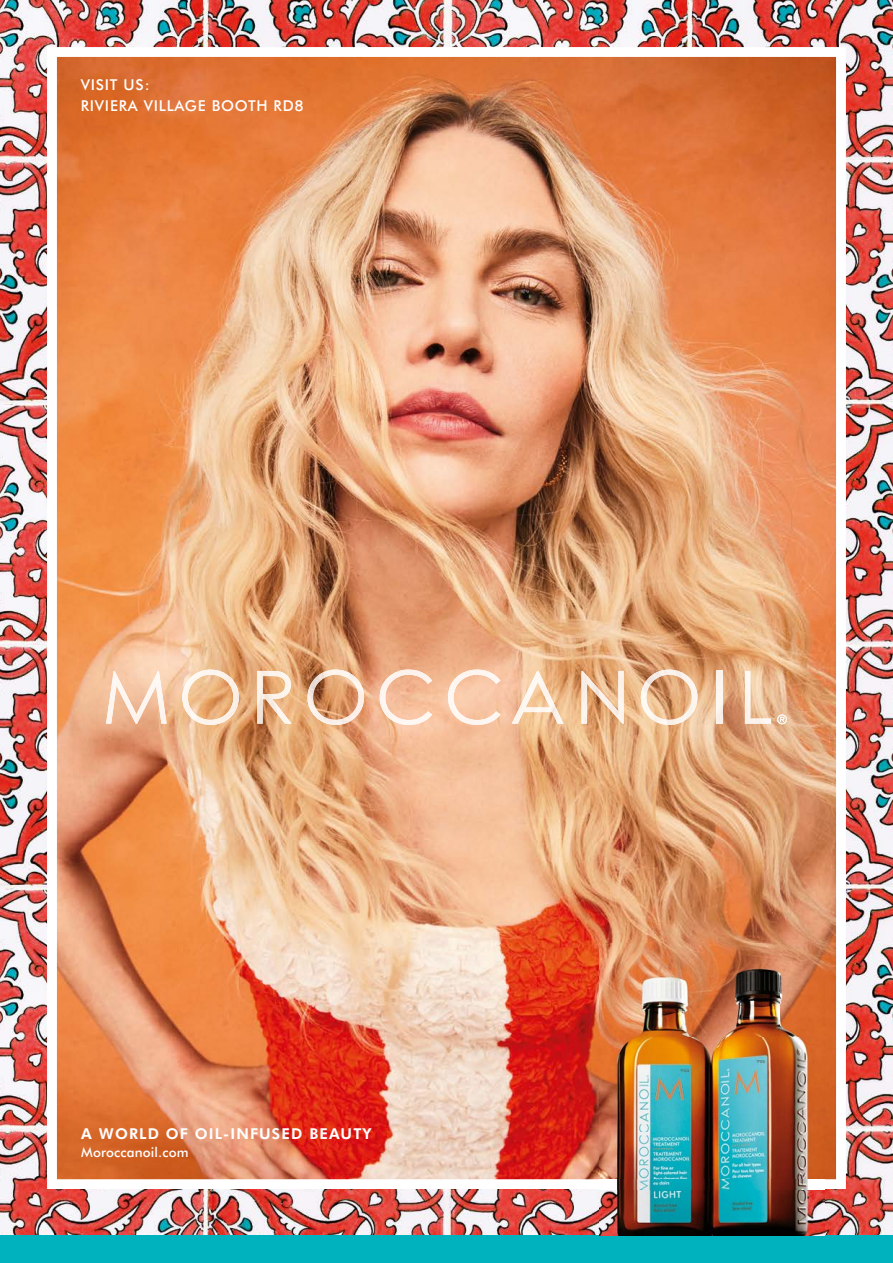
<style>
.page{position:relative;width:893px;height:1263px;background:#fff}
.page>*{position:absolute;margin:0;border:0;box-sizing:border-box;transform-origin:0 0}
.t1{font:500 15px/21px "Futura BT";letter-spacing:.05em;color:#fff}
.t2{font:700 15px "Futura BT";letter-spacing:.075em;color:#fff}
.t3{font:500 13.5px "Futura BT";letter-spacing:.01em;color:#fff}
</style>
<div class="page">
<img style="left:0;top:0;width:893px;height:1236px">
<img style="left:47px;top:47px;width:799px;height:1142px">
<div style="left:0;top:1236px;width:893px;height:27px;background:#00b2bd"></div>
<img style="left:106px;top:671px;width:61px;height:53px">
<img style="left:182px;top:670px;width:57px;height:55px">
<img style="left:257px;top:671px;width:35px;height:53px">
<img style="left:307px;top:670px;width:57px;height:55px">
<img style="left:380px;top:670px;width:52px;height:55px">
<img style="left:448px;top:670px;width:52px;height:55px">
<img style="left:581px;top:671px;width:43px;height:53px">
<img style="left:641px;top:670px;width:56px;height:55px">
<img style="left:717px;top:671px;width:5px;height:53px">
<img style="left:745px;top:671px;width:26px;height:53px">
<img style="left:512px;top:671px;width:51px;height:53px">
<svg style="left:777px;top:714px;width:10px;height:10px"></svg>
<img style="left:600px;top:943px;width:225px;height:293px">
<p class="t1" style="left:81px;top:74px;width:224px">VISIT US:<br>RIVIERA VILLAGE BOOTH RD8</p>
<p class="t2" style="left:81px;top:1123px;width:292px">A WORLD OF OIL-INFUSED BEAUTY</p>
<p class="t3" style="left:81px;top:1142px;width:109px">Moroccanoil.com</p>
</div>
